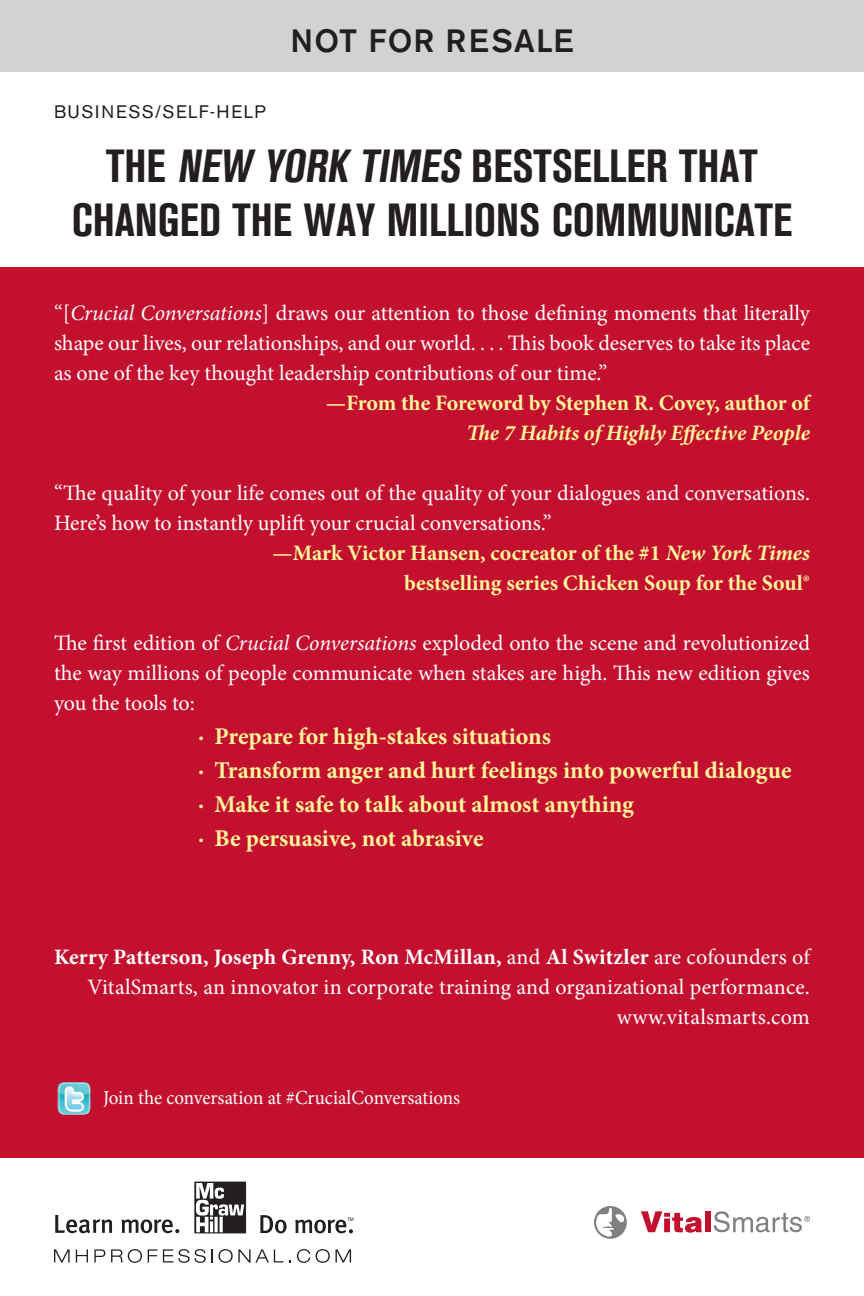
<style>
.page{position:relative;width:864px;height:1296px;background:#fff}
.page>*{position:absolute;margin:0;border:0;box-sizing:border-box;transform-origin:0 0}
.t1{font:700 condensed 46px "Akzidenz Grotesk BE";color:#231f20}
.t2{font:500 32px "Akzidenz Grotesk BE";letter-spacing:.04em;color:#231f20}
.t3{font:700 24px "Minion Pro";color:#fff79a}
.t4{font:22px/30px "Minion Pro";color:#fff;text-align:justify}
.t5{font:700 22px "Minion Pro";letter-spacing:-.005em;color:#fff79a}
.t6{font:italic 700 22px "Minion Pro";letter-spacing:-.005em;color:#fff79a}
.t7{font:20px "Minion Pro";color:#fff;scale:.95 1}
.t8{font:18px "Akzidenz Grotesk BE";letter-spacing:.09em;color:#231f20}
.t9{font:5.2px "Myriad Pro";color:#231f20}
.s1{font-style:italic}
.s2{font-weight:700}
</style>
<div class="page">
<div style="left:0;top:268px;width:864px;height:890px;background:#c3102f"></div>
<div style="left:0;top:0;width:864px;height:72px;background:#d1d2d4"></div>
<img style="left:58px;top:1082px;width:32px;height:33px">
<svg style="left:55px;top:1215px;width:57px;height:18px"></svg>
<svg style="left:122px;top:1219px;width:57px;height:14px"></svg>
<svg style="left:260px;top:1215px;width:27px;height:18px"></svg>
<svg style="left:295px;top:1220px;width:58px;height:13px"></svg>
<svg style="left:54px;top:1249px;width:16px;height:14px"></svg>
<svg style="left:76px;top:1249px;width:12px;height:14px"></svg>
<svg style="left:94px;top:1249px;width:11px;height:14px"></svg>
<svg style="left:111px;top:1249px;width:31px;height:14px"></svg>
<svg style="left:148px;top:1249px;width:9px;height:14px"></svg>
<svg style="left:163px;top:1249px;width:120px;height:14px"></svg>
<svg style="left:297px;top:1249px;width:13px;height:14px"></svg>
<svg style="left:316px;top:1249px;width:14px;height:14px"></svg>
<svg style="left:336px;top:1249px;width:15px;height:14px"></svg>
<svg style="left:194px;top:1182px;width:52px;height:51px"></svg>
<svg style="left:594px;top:1206px;width:33px;height:33px"></svg>
<svg style="left:596px;top:1208px;width:28px;height:29px"></svg>
<svg style="left:641px;top:1211px;width:61px;height:22px"></svg>
<div style="left:705px;top:1211px;width:6px;height:21px;background:#c3102f"></div>
<svg style="left:714px;top:1211px;width:96px;height:21px"></svg>
<p class="t2" style="left:291px;top:22px;width:284px">NOT FOR RESALE</p>
<p class="t8" style="left:54px;top:101px;width:213px">BUSINESS/SELF-HELP</p>
<p class="t1" style="left:106px;top:140px;width:653px">THE NEW YORK TIMES BESTSELLER THAT</p>
<p class="t1" style="left:72px;top:194px;width:722px">CHANGED THE WAY MILLIONS COMMUNICATE</p>
<p class="t4" style="left:54px;top:298px;width:758px">“[<span class="s1">Crucial Conversations</span>] draws our attention to those defining moments that literally shape our lives, our relationships, and our world. . . . This book deserves to take its place as one of the key thought leadership contributions of our time.”</p>
<p class="t5" style="left:326px;top:388px;width:486px">—From the Foreword by Stephen R. Covey, author of</p>
<p class="t6" style="left:466px;top:417px;width:345px">The 7 Habits of Highly Effective People</p>
<p class="t4" style="left:54px;top:478px;width:758px">“The quality of your life comes out of the quality of your dialogues and conversations.<br>Here’s how to instantly uplift your crucial conversations.”</p>
<p class="t5" style="left:272px;top:538px;width:539px">—Mark Victor Hansen, cocreator of the #1 <span class="s1">New York Times</span></p>
<p class="t5" style="left:404px;top:568px;width:407px">bestselling series Chicken Soup for the Soul®</p>
<p class="t4" style="left:54px;top:628px;width:758px">The first edition of <span class="s1">Crucial Conversations</span> exploded onto the scene and revolutionized the way millions of people communicate when stakes are high. This new edition gives you the tools to:</p>
<p class="t3" style="left:198px;top:719px;width:355px">· Prepare for high-stakes situations</p>
<p class="t3" style="left:198px;top:753px;width:595px">· Transform anger and hurt feelings into powerful dialogue</p>
<p class="t3" style="left:198px;top:787px;width:437px">· Make it safe to talk about almost anything</p>
<p class="t3" style="left:198px;top:821px;width:287px">· Be persuasive, not abrasive</p>
<p class="t4" style="left:54px;top:942px;width:758px;text-align:right"><span class="s2">Kerry Patterson, Joseph Grenny, Ron McMillan,</span> and <span class="s2">Al Switzler</span> are cofounders of<br>VitalSmarts, an innovator in corporate training and organizational performance.</p>
<p class="t4" style="left:617px;top:1002px;width:195px">www.vitalsmarts.com</p>
<p class="t7" style="left:103px;top:1084px;width:377px">Join the conversation at #CrucialConversations</p>
<p class="t9" style="left:347px;top:1216px;width:8px">TM</p>
</div>
